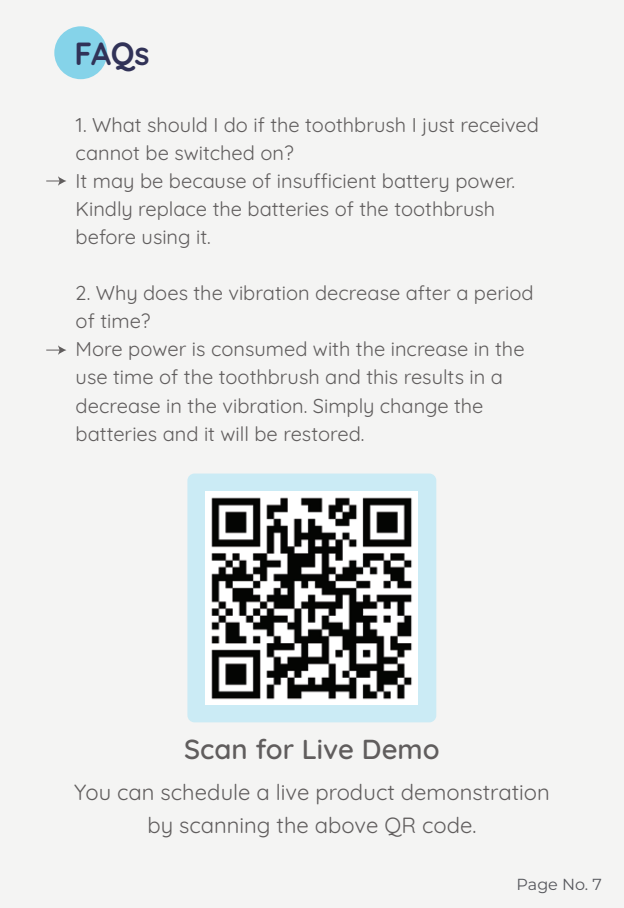
<style>
.page{position:relative;width:624px;height:908px;background:#fff}
.page>*{position:absolute;margin:0;border:0;box-sizing:border-box;transform-origin:0 0}
.t1{font:700 32px "Quicksand";color:#313257}
.t2{font:600 27.6px "Quicksand";color:#605d5d}
.t3{font:22px/32.8px "Quicksand";color:#605d5d;text-align:center}
.t4{font:20px/28px "Quicksand";color:#605d5d}
.t5{font:100 16px "Montserrat";color:#57585d}
</style>
<div class="page">
<div style="left:0;top:0;width:624px;height:907px;background:#f4f4f3"></div>
<div style="left:187px;top:473px;width:249px;height:249px;background:#cbebf5;border-radius:7px"></div>
<img style="left:206px;top:491px;width:212px;height:212px">
<div style="left:54px;top:26px;width:53px;height:53px;background:#85d3e9;border-radius:50%"></div>
<svg style="left:46px;top:176px;width:20px;height:10px"></svg>
<svg style="left:46px;top:345px;width:20px;height:10px"></svg>
<h1 class="t1" style="left:74px;top:29px;width:77px">FAQs</h1>
<p class="t4" style="left:76px;top:109px;width:465px">1. What should I do if the toothbrush I just received cannot be switched on?<br>It may be because of insufficient battery power.<br>Kindly replace the batteries of the toothbrush before using it.</p>
<p class="t4" style="left:76px;top:277px;width:459px">2. Why does the vibration decrease after a period of time?<br>More power is consumed with the increase in the use time of the toothbrush and this results in a decrease in the vibration. Simply change the batteries and it will be restored.</p>
<h2 class="t2" style="left:184px;top:727px;width:257px">Scan for Live Demo</h2>
<p class="t3" style="left:74px;top:773px;width:477px">You can schedule a live product demonstration by scanning the above QR code.</p>
<p class="t5" style="left:517px;top:873px;width:87px">Page No. 7</p>
</div>
